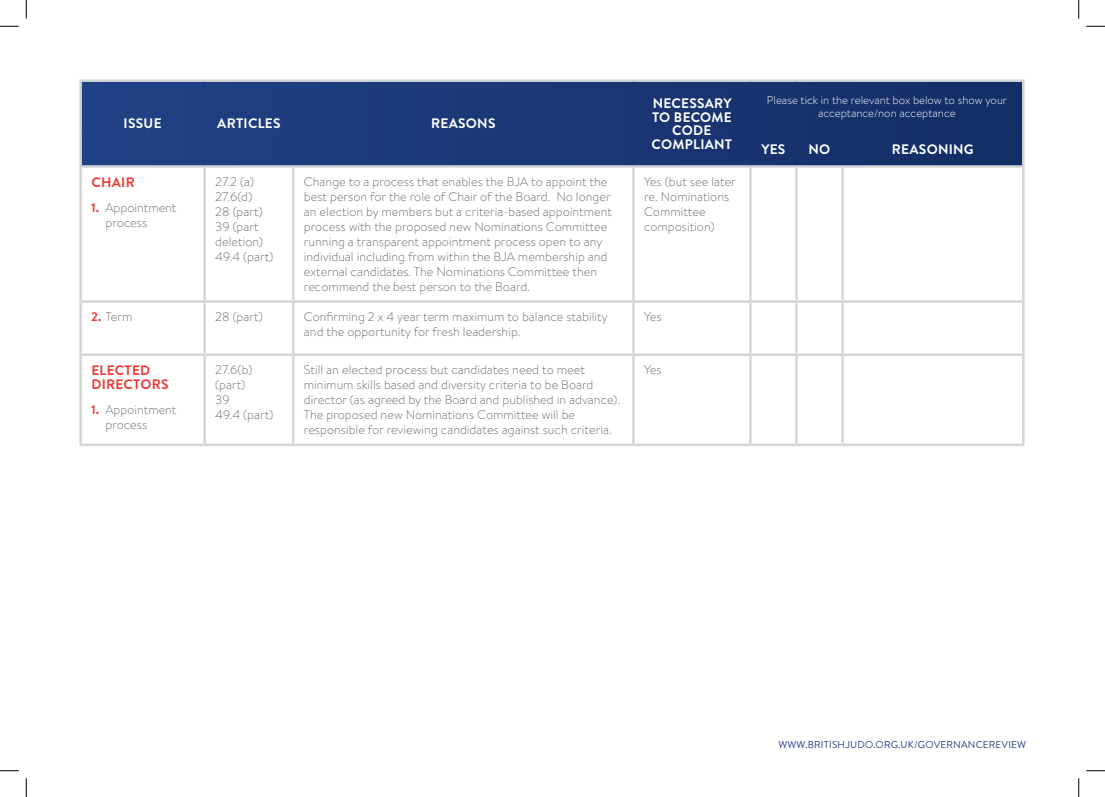
<style>
.page{position:relative;width:1105px;height:797px;background:#fff}
.page>*{position:absolute;margin:0;border:0;box-sizing:border-box;transform-origin:0 0}
.t1{font:700 13.75px/13.8px "Brandon Text";letter-spacing:.02em;color:#fff;text-align:center}
.t2{font:700 13.75px/13.8px "Brandon Text";letter-spacing:.02em;color:#ec3d38}
.t3{font:300 12.5px/15px "Brandon Text";color:#6c6d70}
.t4{font:300 11.25px/12.5px "Brandon Text";color:#fff;text-align:center}
.t5{font:10px "Brandon Text";letter-spacing:.02em;color:#204286}
.s1{font-weight:700;color:#ec3d38}
</style>
<div class="page">
<svg style="left:82px;top:82px;width:940px;height:83px;background:#1a3775"></svg>
<hr style="left:79px;top:79px;width:126px;height:3px;background:#d4d5d7">
<hr style="left:79px;top:82px;width:3px;height:51px;background:#d4d5d7">
<hr style="left:205px;top:79px;width:88px;height:3px;background:#d4d5d7">
<hr style="left:293px;top:79px;width:340px;height:3px;background:#d4d5d7">
<hr style="left:633px;top:79px;width:117px;height:3px;background:#d4d5d7">
<hr style="left:79px;top:133px;width:3px;height:32px;background:#d4d5d7">
<hr style="left:750px;top:79px;width:46px;height:3px;background:#d4d5d7">
<hr style="left:796px;top:79px;width:46px;height:3px;background:#d4d5d7">
<hr style="left:842px;top:79px;width:182px;height:3px;background:#d4d5d7">
<hr style="left:1022px;top:82px;width:2px;height:51px;background:#d4d5d7">
<hr style="left:1022px;top:133px;width:2px;height:32px;background:#d4d5d7">
<hr style="left:203px;top:168px;width:3px;height:132px;background:#d4d5d7">
<hr style="left:292px;top:168px;width:2px;height:132px;background:#d4d5d7">
<hr style="left:632px;top:168px;width:3px;height:132px;background:#d4d5d7">
<hr style="left:749px;top:168px;width:3px;height:132px;background:#d4d5d7">
<hr style="left:795px;top:168px;width:3px;height:132px;background:#d4d5d7">
<hr style="left:841px;top:168px;width:3px;height:132px;background:#d4d5d7">
<hr style="left:79px;top:303px;width:3px;height:50px;background:#d4d5d7">
<hr style="left:203px;top:303px;width:3px;height:50px;background:#d4d5d7">
<hr style="left:292px;top:303px;width:2px;height:50px;background:#d4d5d7">
<hr style="left:632px;top:303px;width:3px;height:50px;background:#d4d5d7">
<hr style="left:749px;top:303px;width:3px;height:50px;background:#d4d5d7">
<hr style="left:795px;top:303px;width:3px;height:50px;background:#d4d5d7">
<hr style="left:841px;top:303px;width:3px;height:50px;background:#d4d5d7">
<hr style="left:1022px;top:303px;width:2px;height:50px;background:#d4d5d7">
<hr style="left:79px;top:353px;width:126px;height:3px;background:#d4d5d7">
<hr style="left:79px;top:356px;width:3px;height:87px;background:#d4d5d7">
<hr style="left:205px;top:353px;width:88px;height:3px;background:#d4d5d7">
<hr style="left:203px;top:356px;width:3px;height:87px;background:#d4d5d7">
<hr style="left:293px;top:353px;width:340px;height:3px;background:#d4d5d7">
<hr style="left:292px;top:356px;width:2px;height:87px;background:#d4d5d7">
<hr style="left:633px;top:353px;width:117px;height:3px;background:#d4d5d7">
<hr style="left:632px;top:356px;width:3px;height:87px;background:#d4d5d7">
<hr style="left:750px;top:353px;width:46px;height:3px;background:#d4d5d7">
<hr style="left:749px;top:356px;width:3px;height:87px;background:#d4d5d7">
<hr style="left:796px;top:353px;width:46px;height:3px;background:#d4d5d7">
<hr style="left:795px;top:356px;width:3px;height:87px;background:#d4d5d7">
<hr style="left:842px;top:353px;width:182px;height:3px;background:#d4d5d7">
<hr style="left:841px;top:356px;width:3px;height:87px;background:#d4d5d7">
<hr style="left:1022px;top:356px;width:2px;height:87px;background:#d4d5d7">
<hr style="left:79px;top:443px;width:126px;height:3px;background:#d4d5d7">
<hr style="left:205px;top:443px;width:88px;height:3px;background:#d4d5d7">
<hr style="left:293px;top:443px;width:340px;height:3px;background:#d4d5d7">
<hr style="left:633px;top:443px;width:117px;height:3px;background:#d4d5d7">
<hr style="left:750px;top:443px;width:46px;height:3px;background:#d4d5d7">
<hr style="left:796px;top:443px;width:46px;height:3px;background:#d4d5d7">
<hr style="left:842px;top:443px;width:182px;height:3px;background:#d4d5d7">
<hr style="left:79px;top:165px;width:126px;height:3px;background:#d4d5d7">
<hr style="left:205px;top:165px;width:88px;height:3px;background:#d4d5d7">
<hr style="left:293px;top:165px;width:340px;height:3px;background:#d4d5d7">
<hr style="left:633px;top:165px;width:117px;height:3px;background:#d4d5d7">
<hr style="left:750px;top:165px;width:46px;height:3px;background:#d4d5d7">
<hr style="left:796px;top:165px;width:46px;height:3px;background:#d4d5d7">
<hr style="left:842px;top:165px;width:182px;height:3px;background:#d4d5d7">
<hr style="left:79px;top:168px;width:3px;height:132px;background:#d4d5d7">
<hr style="left:1022px;top:168px;width:2px;height:132px;background:#d4d5d7">
<hr style="left:79px;top:300px;width:126px;height:3px;background:#d4d5d7">
<hr style="left:205px;top:300px;width:88px;height:3px;background:#d4d5d7">
<hr style="left:293px;top:300px;width:340px;height:3px;background:#d4d5d7">
<hr style="left:633px;top:300px;width:117px;height:3px;background:#d4d5d7">
<hr style="left:750px;top:300px;width:46px;height:3px;background:#d4d5d7">
<hr style="left:796px;top:300px;width:46px;height:3px;background:#d4d5d7">
<hr style="left:842px;top:300px;width:182px;height:3px;background:#d4d5d7">
<svg style="left:0;top:25px;width:19px;height:2px"></svg>
<svg style="left:1086px;top:25px;width:19px;height:2px"></svg>
<svg style="left:0;top:770px;width:19px;height:1px"></svg>
<svg style="left:1086px;top:770px;width:19px;height:1px"></svg>
<svg style="left:25px;top:0;width:2px;height:19px"></svg>
<svg style="left:25px;top:778px;width:2px;height:19px"></svg>
<svg style="left:1078px;top:0;width:1px;height:19px"></svg>
<svg style="left:1078px;top:778px;width:1px;height:19px"></svg>
<p class="t1" style="left:124px;top:116px;width:39px">ISSUE</p>
<p class="t1" style="left:217px;top:116px;width:65px">ARTICLES</p>
<p class="t1" style="left:431px;top:116px;width:66px">REASONS</p>
<p class="t1" style="left:652px;top:96px;width:82px">NECESSARY<br>TO BECOME<br>CODE<br>COMPLIANT</p>
<p class="t4" style="left:767px;top:94px;width:242px">Please tick in the relevant box below to show your acceptance/non acceptance</p>
<p class="t1" style="left:761px;top:142px;width:26px">YES</p>
<p class="t1" style="left:808px;top:142px;width:23px">NO</p>
<p class="t1" style="left:892px;top:142px;width:83px">REASONING</p>
<p class="t2" style="left:91px;top:175px;width:45px">CHAIR</p>
<p class="t3" style="left:105px;top:200px;width:73px;text-indent:-14px"><span class="s1">1.</span> Appointment process</p>
<p class="t3" style="left:215px;top:174px;width:60px">27.2 (a)<br>27.6(d)<br>28 (part)<br>39 (part deletion)<br>49.4 (part)</p>
<p class="t3" style="left:304px;top:174px;width:309px">Change to a process that enables the BJA to appoint the best person for the role of Chair of the Board. No longer an election by members but a criteria-based appointment process with the proposed new Nominations Committee running a transparent appointment process open to any individual including from within the BJA membership and external candidates. The Nominations Committee then recommend the best person to the Board.</p>
<p class="t3" style="left:644px;top:174px;width:93px">Yes (but see later re. Nominations<br>Committee composition)</p>
<p class="t3" style="left:91px;top:309px;width:43px"><span class="s1">2.</span> Term</p>
<p class="t3" style="left:215px;top:309px;width:49px">28 (part)</p>
<p class="t3" style="left:304px;top:309px;width:305px">Confirming 2 x 4 year term maximum to balance stability and the opportunity for fresh leadership.</p>
<p class="t3" style="left:644px;top:309px;width:19px">Yes</p>
<p class="t2" style="left:91px;top:363px;width:79px">ELECTED<br>DIRECTORS</p>
<p class="t3" style="left:105px;top:402px;width:73px;text-indent:-14px"><span class="s1">1.</span> Appointment process</p>
<p class="t3" style="left:215px;top:362px;width:60px">27.6(b) (part)<br>39<br>49.4 (part)</p>
<p class="t3" style="left:304px;top:362px;width:318px">Still an elected process but candidates need to meet minimum skills based and diversity criteria to be Board director (as agreed by the Board and published in advance).<br>The proposed new Nominations Committee will be responsible for reviewing candidates against such criteria.</p>
<p class="t3" style="left:644px;top:362px;width:19px">Yes</p>
<p class="t5" style="left:778px;top:737px;width:249px">WWW.BRITISHJUDO.ORG.UK/GOVERNANCEREVIEW</p>
</div>
